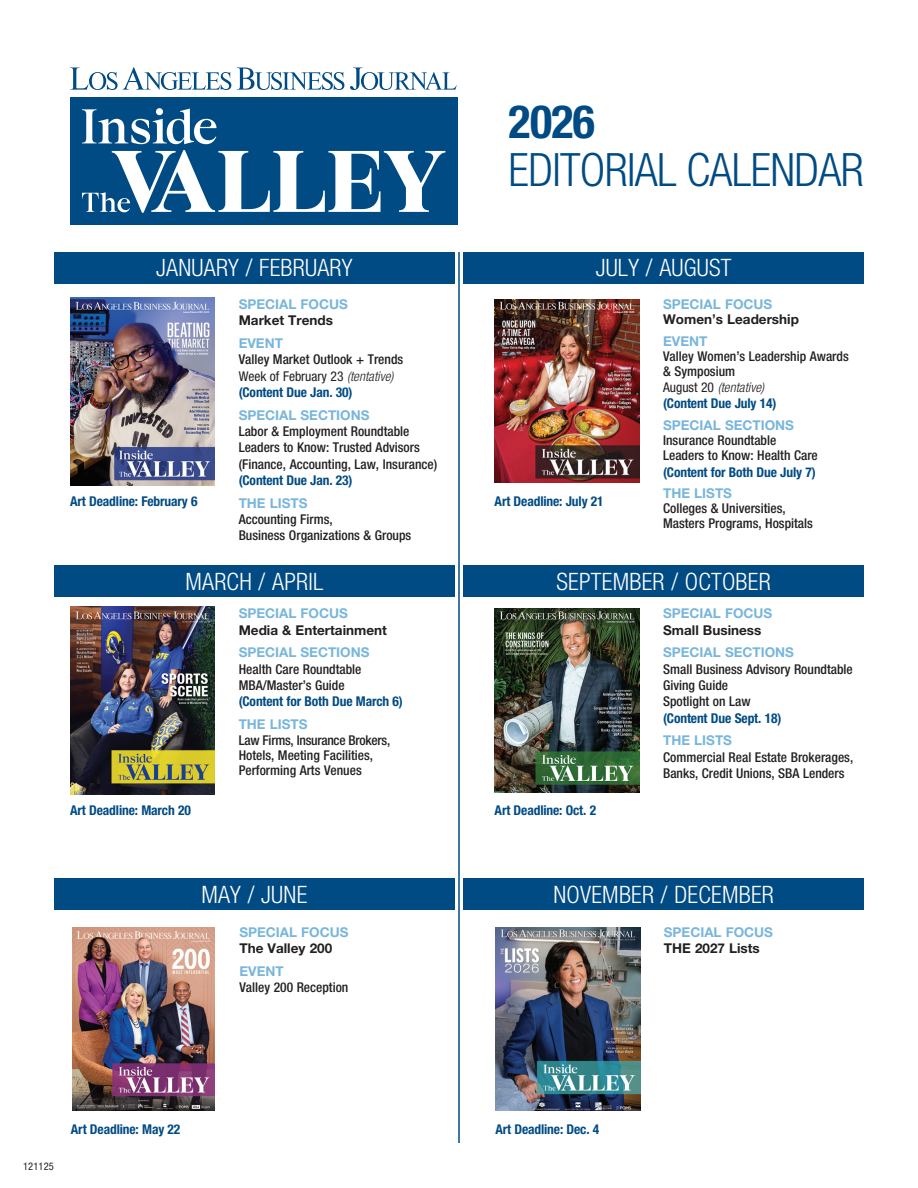
<style>
.page{position:relative;width:918px;height:1188px;background:#fff}
.page>*{position:absolute;margin:0;border:0;box-sizing:border-box;transform-origin:0 0}
.t1{font:300 condensed 46.05px "Helvetica Neue LT Std";letter-spacing:-.015em;color:#004b84}
.t2{font:700 condensed 46.05px "Helvetica Neue LT Std";color:#004b84}
.t3{font:300 condensed 24px "Helvetica Neue LT Std";letter-spacing:.01em;color:#fff}
.t4{font:500 condensed 13.5px/16.2px "Helvetica Neue LT Std";color:#231f20}
.t5{font:700 condensed 13.5px "Helvetica Neue LT Std";letter-spacing:-.01em;color:#004b84}
.t6{font:700 13.5px "Helvetica Neue LT Std";color:#78b6dc}
.t7{font:700 13.5px "Helvetica Neue LT Std";color:#231f20}
.t8{font:condensed 10.5px "Helvetica Neue LT Std";letter-spacing:.01em;color:#231f20}
.s1{font-weight:400}
.s2{font-weight:300;font-style:italic}
.s3{font-weight:700;color:#004b84}
</style>
<div class="page">
<div style="left:70px;top:97px;width:388px;height:128px;background:#004b84"></div>
<svg style="left:70px;top:67px;width:161px;height:23px"></svg>
<svg style="left:237px;top:68px;width:107px;height:22px"></svg>
<svg style="left:350px;top:68px;width:107px;height:22px"></svg>
<svg style="left:82px;top:108px;width:135px;height:36px"></svg>
<svg style="left:82px;top:150px;width:363px;height:63px"></svg>
<hr style="left:458px;top:252px;width:2px;height:891px;background:#004b84">
<div style="left:54px;top:252px;width:401px;height:32px;background:#004b84"></div>
<div style="left:463px;top:252px;width:401px;height:32px;background:#004b84"></div>
<img style="left:70px;top:297px;width:145px;height:188px">
<img style="left:495px;top:299px;width:144px;height:184px">
<div style="left:54px;top:565px;width:401px;height:32px;background:#004b84"></div>
<div style="left:463px;top:565px;width:401px;height:32px;background:#004b84"></div>
<img style="left:70px;top:607px;width:145px;height:187px">
<img style="left:495px;top:609px;width:144px;height:183px">
<div style="left:54px;top:879px;width:401px;height:31px;background:#004b84"></div>
<div style="left:463px;top:879px;width:401px;height:31px;background:#004b84"></div>
<img style="left:73px;top:927px;width:141px;height:184px">
<img style="left:495px;top:927px;width:145px;height:184px">
<h1 class="t2" style="left:509px;top:94px;width:88px">2026</h1>
<h1 class="t1" style="left:509px;top:144px;width:357px">EDITORIAL CALENDAR</h1>
<h2 class="t3" style="left:156px;top:254px;width:198px">JANUARY / FEBRUARY</h2>
<h2 class="t3" style="left:596px;top:254px;width:137px">JULY / AUGUST</h2>
<p class="t6" style="left:239px;top:296px;width:111px">SPECIAL FOCUS</p>
<p class="t7" style="left:239px;top:312px;width:96px">Market Trends</p>
<p class="t6" style="left:239px;top:335px;width:46px">EVENT</p>
<p class="t4" style="left:239px;top:351px;width:166px">Valley Market Outlook + Trends<br><span class="s1">Week of February 23</span> <span class="s2">(tentative) </span><span class="s3">(Content Due Jan. 30)</span></p>
<p class="t6" style="left:239px;top:407px;width:132px">SPECIAL SECTIONS</p>
<p class="t4" style="left:239px;top:423px;width:200px">Labor &amp; Employment Roundtable<br>Leaders to Know: Trusted Advisors (Finance, Accounting, Law, Insurance)</p>
<p class="t5" style="left:239px;top:472px;width:115px">(Content Due Jan. 23)</p>
<p class="t6" style="left:239px;top:495px;width:70px">THE LISTS</p>
<p class="t4" style="left:239px;top:511px;width:174px">Accounting Firms,<br>Business Organizations &amp; Groups</p>
<p class="t6" style="left:663px;top:296px;width:111px">SPECIAL FOCUS</p>
<p class="t7" style="left:663px;top:311px;width:137px">Women’s Leadership</p>
<p class="t6" style="left:663px;top:333px;width:46px">EVENT</p>
<p class="t4" style="left:663px;top:348px;width:187px">Valley Women’s Leadership Awards &amp; Symposium<br><span class="s1">August 20</span> <span class="s2">(tentative)<br></span><span class="s3">(Content Due July 14)</span></p>
<p class="t6" style="left:663px;top:417px;width:132px">SPECIAL SECTIONS</p>
<p class="t4" style="left:663px;top:433px;width:156px;line-height:15px">Insurance Roundtable<br>Leaders to Know: Health Care</p>
<p class="t5" style="left:663px;top:464px;width:154px">(Content for Both Due July 7)</p>
<p class="t6" style="left:663px;top:485px;width:70px">THE LISTS</p>
<p class="t4" style="left:663px;top:501px;width:151px;line-height:15px">Colleges &amp; Universities,<br>Masters Programs, Hospitals</p>
<p class="t5" style="left:70px;top:493px;width:129px">Art Deadline: February 6</p>
<p class="t5" style="left:495px;top:493px;width:111px">Art Deadline: July 21</p>
<h2 class="t3" style="left:185px;top:567px;width:139px">MARCH / APRIL</h2>
<h2 class="t3" style="left:557px;top:567px;width:216px">SEPTEMBER / OCTOBER</h2>
<p class="t6" style="left:239px;top:605px;width:111px">SPECIAL FOCUS</p>
<p class="t7" style="left:239px;top:621px;width:150px">Media &amp; Entertainment</p>
<p class="t6" style="left:239px;top:644px;width:132px">SPECIAL SECTIONS</p>
<p class="t4" style="left:239px;top:661px;width:124px">Health Care Roundtable<br>MBA/Master’s Guide</p>
<p class="t5" style="left:239px;top:693px;width:166px">(Content for Both Due March 6)</p>
<p class="t6" style="left:239px;top:716px;width:70px">THE LISTS</p>
<p class="t4" style="left:239px;top:733px;width:153px;line-height:15px">Law Firms, Insurance Brokers,<br>Hotels, Meeting Facilities,<br>Performing Arts Venues</p>
<p class="t5" style="left:70px;top:802px;width:122px">Art Deadline: March 20</p>
<p class="t6" style="left:663px;top:605px;width:111px">SPECIAL FOCUS</p>
<p class="t7" style="left:663px;top:621px;width:100px">Small Business</p>
<p class="t6" style="left:663px;top:644px;width:132px">SPECIAL SECTIONS</p>
<p class="t4" style="left:663px;top:661px;width:191px">Small Business Advisory Roundtable<br>Giving Guide<br>Spotlight on Law</p>
<p class="t5" style="left:663px;top:710px;width:120px">(Content Due Sept. 18)</p>
<p class="t6" style="left:663px;top:732px;width:70px">THE LISTS</p>
<p class="t4" style="left:663px;top:749px;width:192px">Commercial Real Estate Brokerages,<br>Banks, Credit Unions, SBA Lenders</p>
<p class="t5" style="left:495px;top:802px;width:103px">Art Deadline: Oct. 2</p>
<h2 class="t3" style="left:201px;top:881px;width:107px">MAY / JUNE</h2>
<h2 class="t3" style="left:553px;top:881px;width:222px">NOVEMBER / DECEMBER</h2>
<p class="t6" style="left:239px;top:924px;width:111px">SPECIAL FOCUS</p>
<p class="t7" style="left:239px;top:940px;width:94px">The Valley 200</p>
<p class="t6" style="left:239px;top:963px;width:46px">EVENT</p>
<p class="t4" style="left:239px;top:979px;width:111px">Valley 200 Reception</p>
<p class="t6" style="left:664px;top:924px;width:111px">SPECIAL FOCUS</p>
<p class="t7" style="left:664px;top:940px;width:98px">THE 2027 Lists</p>
<p class="t8" style="left:23px;top:1160px;width:32px">121125</p>
<p class="t5" style="left:71px;top:1121px;width:111px">Art Deadline: May 22</p>
<p class="t5" style="left:495px;top:1121px;width:106px">Art Deadline: Dec. 4</p>
</div>
